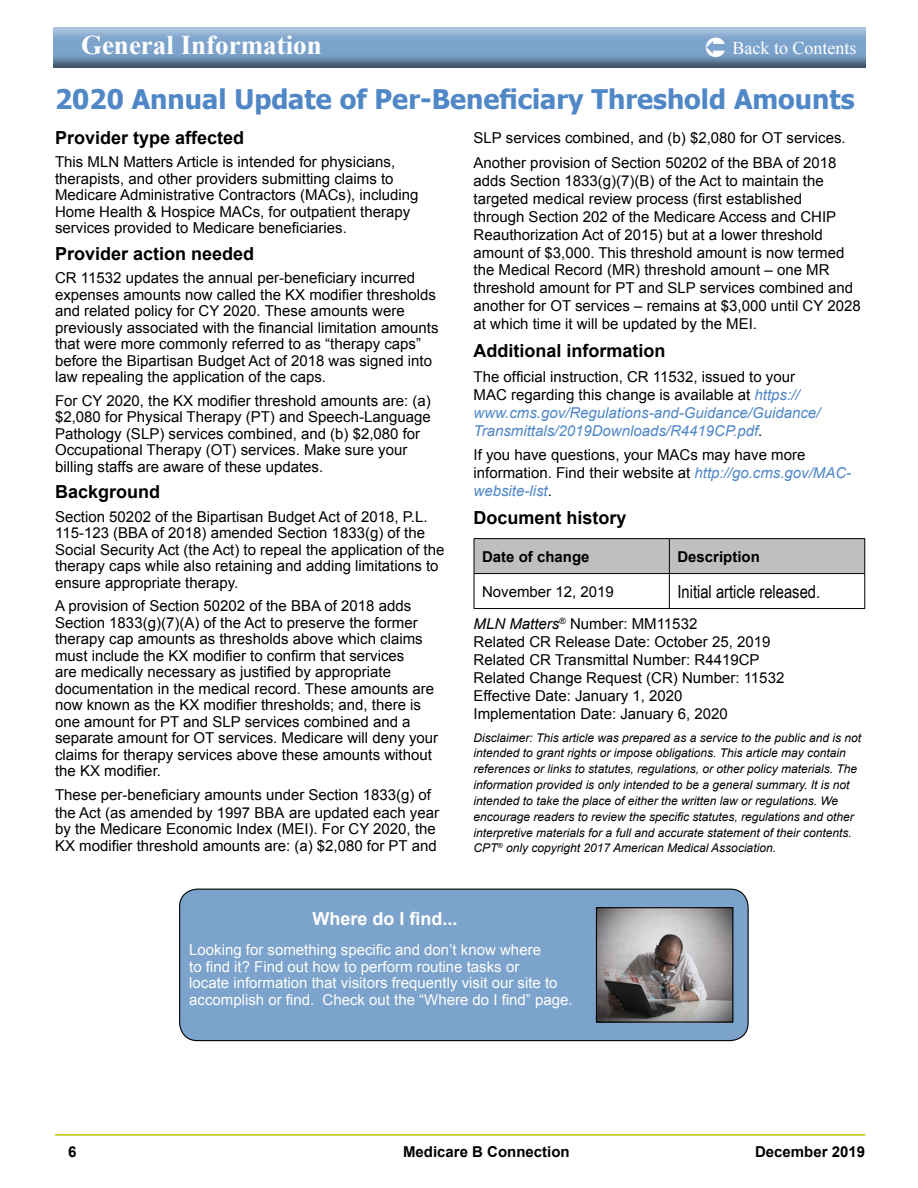
<style>
.page{position:relative;width:918px;height:1188px;background:#fff}
.page>*{position:absolute;margin:0;border:0;box-sizing:border-box;transform-origin:0 0}
.t1{font:700 27px "Tahoma";color:#5087c7}
.t2{font:700 27px "Times New Roman";color:#fff}
.t3{font:700 18px "Arial";color:#000}
.t4{font:18px "Times New Roman";color:#fff}
.t5{font:18px "Arial Narrow";color:#000}
.t6{font:700 18px "Arial";color:#fff}
.t7{font:15px/16.5px "Arial";color:#000}
.t8{font:15px/16.5px "Arial";color:#fff}
.t9{font:italic 15px/18px "Arial";color:#5087c7}
.t10{font:700 15px "Arial";color:#000}
.t11{font:italic 12px/15.8px "Arial";color:#000}
.s1{font-style:normal;color:#000}
.s2{font-style:italic;color:#5087c7}
.s3{font-style:italic}
</style>
<div class="page">
<hr style="left:55px;top:1134px;width:809px;height:2px;background:#c2cd23">
<img style="left:54px;top:27px;width:810px;height:40px">
<hr style="left:56px;top:1134px;width:810px;height:2px;background:#c2cd23">
<div style="left:475px;top:539px;width:389px;height:34px;background:#bfbfbf"></div>
<hr style="left:474px;top:538px;width:195px;height:1px;background:#000">
<hr style="left:474px;top:539px;width:1px;height:34px;background:#000">
<hr style="left:669px;top:538px;width:196px;height:1px;background:#000">
<hr style="left:669px;top:539px;width:1px;height:34px;background:#000">
<hr style="left:864px;top:539px;width:1px;height:34px;background:#000">
<hr style="left:474px;top:573px;width:195px;height:1px;background:#000">
<hr style="left:474px;top:574px;width:1px;height:34px;background:#000">
<hr style="left:669px;top:573px;width:196px;height:1px;background:#000">
<hr style="left:669px;top:574px;width:1px;height:34px;background:#000">
<hr style="left:864px;top:574px;width:1px;height:34px;background:#000">
<hr style="left:474px;top:608px;width:195px;height:1px;background:#000">
<hr style="left:669px;top:608px;width:196px;height:1px;background:#000">
<div style="left:180px;top:889px;width:568px;height:152px;background:#7ca3cb;border-radius:18px"></div>
<div style="left:179px;top:889px;width:570px;height:152px;border:1px solid #000;border-radius:18px"></div>
<img style="left:598px;top:909px;width:133px;height:112px">
<div style="left:596px;top:907px;width:137px;height:116px;border:1px solid #000"></div>
<svg style="left:687px;top:38px;width:38px;height:20px"></svg>
<h1 class="t2" style="left:81px;top:26px;width:242px">General Information</h1>
<h1 class="t2" style="left:83px;top:26px;width:395px">About the Medicare B Connection</h1>
<p class="t4" style="left:714px;top:37px;width:126px">Back to Contents</p>
<p class="t4" style="left:733px;top:36px;width:126px">Back to Contents</p>
<h1 class="t1" style="left:55px;top:80px;width:801px">2020 Annual Update of Per-Beneficiary Threshold Amounts</h1>
<p class="t3" style="left:55px;top:126px;width:191px">Provider type affected</p>
<p class="t7" style="left:55px;top:154px;width:365px">This MLN Matters Article is intended for physicians, therapists, and other providers submitting claims to Medicare Administrative Contractors (MACs), including Home Health &amp; Hospice MACs, for outpatient therapy services provided to Medicare beneficiaries.</p>
<p class="t3" style="left:55px;top:242px;width:201px">Provider action needed</p>
<p class="t7" style="left:55px;top:270px;width:385px">CR 11532 updates the annual per-beneficiary incurred expenses amounts now called the KX modifier thresholds and related policy for CY 2020. These amounts were previously associated with the financial limitation amounts that were more commonly referred to as “therapy caps” before the Bipartisan Budget Act of 2018 was signed into law repealing the application of the caps.</p>
<p class="t7" style="left:55px;top:392px;width:377px">For CY 2020, the KX modifier threshold amounts are: (a) $2,080 for Physical Therapy (PT) and Speech-Language Pathology (SLP) services combined, and (b) $2,080 for Occupational Therapy (OT) services. Make sure your billing staffs are aware of these updates.</p>
<p class="t3" style="left:55px;top:480px;width:107px">Background</p>
<p class="t7" style="left:55px;top:508px;width:391px">Section 50202 of the Bipartisan Budget Act of 2018, P.L.<br>115-123 (BBA of 2018) amended Section 1833(g) of the Social Security Act (the Act) to repeal the application of the therapy caps while also retaining and adding limitations to ensure appropriate therapy.</p>
<p class="t7" style="left:55px;top:598px;width:385px">A provision of Section 50202 of the BBA of 2018 adds Section 1833(g)(7)(A) of the Act to preserve the former therapy cap amounts as thresholds above which claims must include the KX modifier to confirm that services<br>are medically necessary as justified by appropriate documentation in the medical record. These amounts are now known as the KX modifier thresholds; and, there is one amount for PT and SLP services combined and a separate amount for OT services. Medicare will deny your claims for therapy services above these amounts without the KX modifier.</p>
<p class="t7" style="left:55px;top:785px;width:385px;line-height:18.1px">These per-beneficiary amounts under Section 1833(g) of the Act (as amended by 1997 BBA are updated each year</p>
<p class="t7" style="left:55px;top:821px;width:383px">by the Medicare Economic Index (MEI). For CY 2020, the<br>KX modifier threshold amounts are: (a) $2,080 for PT and</p>
<p class="t7" style="left:474px;top:126px;width:374px;line-height:24.8px">SLP services combined, and (b) $2,080 for OT services.<br>Another provision of Section 50202 of the BBA of 2018</p>
<p class="t7" style="left:474px;top:172px;width:389px;line-height:17.9px">adds Section 1833(g)(7)(B) of the Act to maintain the targeted medical review process (first established<br>through Section 202 of the Medicare Access and CHIP Reauthorization Act of 2015) but at a lower threshold amount of $3,000. This threshold amount is now termed the Medical Record (MR) threshold amount – one MR threshold amount for PT and SLP services combined and another for OT services ‒ remains at $3,000 until CY 2028 at which time it will be updated by the MEI.</p>
<p class="t3" style="left:474px;top:339px;width:194px">Additional information</p>
<p class="t9" style="left:474px;top:368px;width:348px"><span class="s1">The official instruction, CR 11532, issued to your MAC regarding this change is available at</span> https:// www.cms.gov/Regulations-and-Guidance/Guidance/ Transmittals/2019Downloads/R4419CP.pdf<span class="s1">.</span></p>
<p class="t7" style="left:474px;top:446px;width:379px;line-height:18px">If you have questions, your MACs may have more information. Find their website at <span class="s2">http://go.cms.gov/MAC&shy;website-list</span>.</p>
<p class="t3" style="left:474px;top:506px;width:155px">Document history</p>
<p class="t10" style="left:482px;top:546px;width:109px">Date of change</p>
<p class="t10" style="left:677px;top:546px;width:84px">Description</p>
<p class="t7" style="left:482px;top:583px;width:133px">November 12, 2019</p>
<p class="t5" style="left:677px;top:578px;width:144px">Initial article released.</p>
<p class="t7" style="left:474px;top:615px;width:312px;line-height:18px"><span class="s3">MLN Matters</span><sup>®</sup> Number: MM11532<br>Related CR Release Date: October 25, 2019<br>Related CR Transmittal Number: R4419CP Related Change Request (CR) Number: 11532<br>Effective Date: January 1, 2020<br>Implementation Date: January 6, 2020</p>
<p class="t11" style="left:474px;top:730px;width:389px">Disclaimer: This article was prepared as a service to the public and is not intended to grant rights or impose obligations. This article may contain references or links to statutes, regulations, or other policy materials. The information provided is only intended to be a general summary. It is not intended to take the place of either the written law or regulations. We encourage readers to review the specific statutes, regulations and other interpretive materials for a full and accurate statement of their contents.<br>CPT<sup>®</sup> only copyright 2017 American Medical Association.</p>
<p class="t6" style="left:312px;top:907px;width:147px">Where do I find...</p>
<p class="t8" style="left:189px;top:942px;width:385px">Looking for something specific and don’t know where<br>to find it? Find out how to perform routine tasks or<br>locate information that visitors frequently visit our site to accomplish or find. Check out the “Where do I find” page.</p>
<p class="t10" style="left:68px;top:1141px;width:10px">6</p>
<p class="t10" style="left:403px;top:1141px;width:168px">Medicare B Connection</p>
<p class="t10" style="left:755px;top:1142px;width:112px">December 2019</p>
</div>
